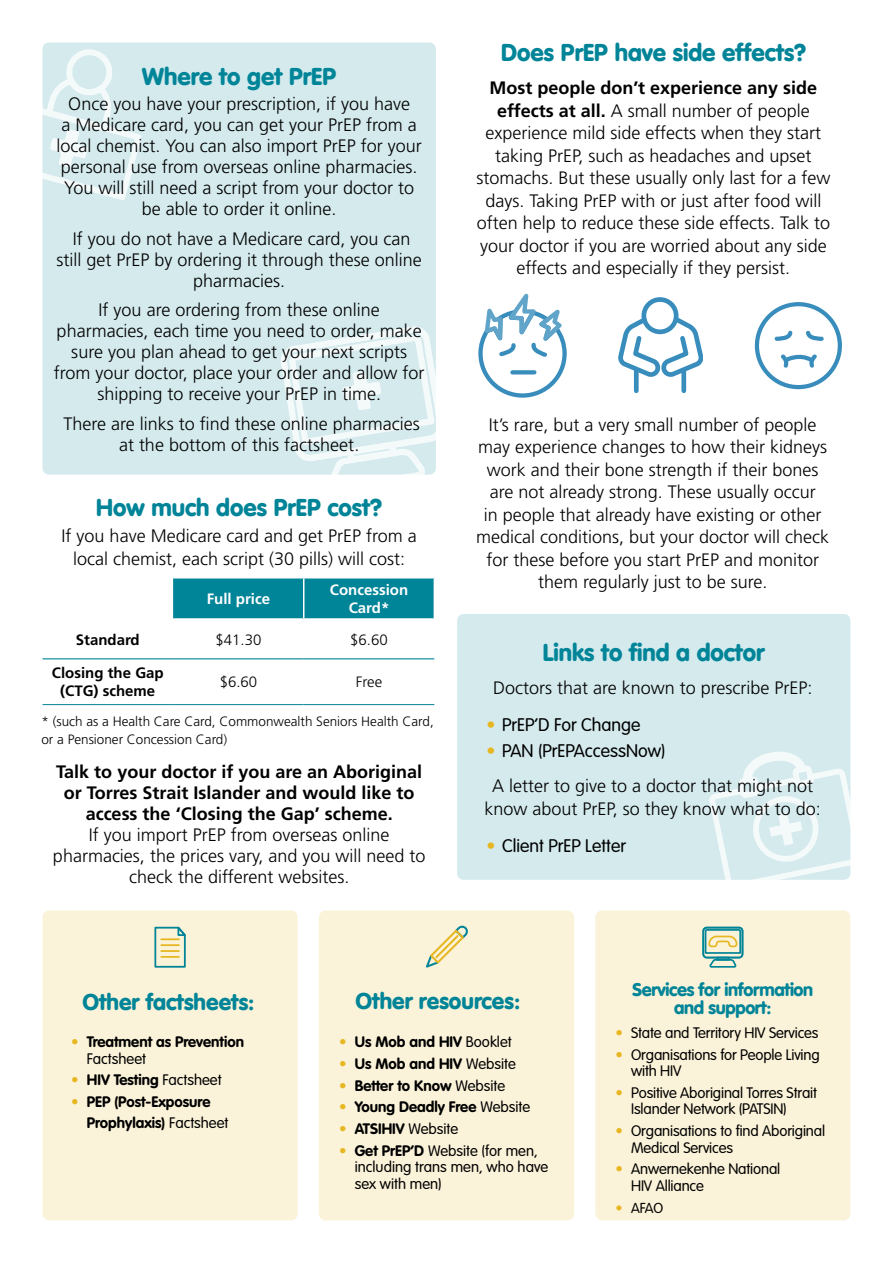
<style>
.page{position:relative;width:893px;height:1263px;background:#fff}
.page>*{position:absolute;margin:0;border:0;box-sizing:border-box;transform-origin:0 0}
.t1{font:900 24px "VAG Rounded";color:#008498}
.t2{font:900 22.5px "VAG Rounded";color:#008498}
.t3{font:300 18px/22.5px "Frutiger LT Std";color:#000;text-align:center}
.t4{font:700 18px/21px "Frutiger LT Std";color:#000;text-align:center}
.t5{font:300 18px "VAG Rounded";color:#000}
.t6{font:900 18px "VAG Rounded";letter-spacing:-.02em;color:#008498}
.t7{font:300 15px/16.5px "VAG Rounded";letter-spacing:-.01em;color:#000}
.t8{font:700 15px/16.5px "VAG Rounded";color:#000}
.t9{font:700 15px/18px "Frutiger LT Std";color:#000;text-align:center}
.t10{font:700 15px/18px "Frutiger LT Std";color:#fff;text-align:center}
.t11{font:300 15px "Frutiger LT Std";color:#000}
.t12{font:300 14.25px "VAG Rounded";color:#000}
.t13{font:300 13.5px/18px "Frutiger LT Std";color:#000}
.s1{font-weight:700}
.s2{color:#e7b721}
.s3{font-weight:300}
.s4{font-weight:700;color:#e7b721}
</style>
<div class="page">
<div style="left:43px;top:43px;width:393px;height:432px;background:#d4eaed;border-radius:6px"></div>
<div style="left:457px;top:614px;width:393px;height:266px;background:#d4eaed;border-radius:6px"></div>
<svg style="left:42px;top:49px;width:100px;height:152px"></svg>
<svg style="left:280px;top:326px;width:156px;height:149px"></svg>
<div style="left:173px;top:578px;width:261px;height:40px;background:#008498"></div>
<hr style="left:303px;top:578px;width:1px;height:40px;background:#fff">
<hr style="left:43px;top:704px;width:130px;height:1px;background:#008498">
<hr style="left:173px;top:704px;width:131px;height:1px;background:#008498">
<hr style="left:304px;top:704px;width:130px;height:1px;background:#008498">
<hr style="left:43px;top:658px;width:130px;height:1px;background:#008498">
<hr style="left:173px;top:658px;width:131px;height:1px;background:#008498">
<hr style="left:304px;top:658px;width:130px;height:1px;background:#008498">
<svg style="left:709px;top:749px;width:142px;height:131px"></svg>
<div style="left:43px;top:910px;width:255px;height:310px;background:#fbf3d9;border-radius:7px"></div>
<div style="left:319px;top:910px;width:255px;height:310px;background:#fbf3d9;border-radius:7px"></div>
<div style="left:595px;top:910px;width:255px;height:310px;background:#fbf3d9;border-radius:7px"></div>
<svg style="left:154px;top:927px;width:32px;height:41px"></svg>
<svg style="left:426px;top:925px;width:42px;height:43px"></svg>
<div style="left:702px;top:927px;width:41px;height:31px;border:2px solid #008498;border-radius:3px"></div>
<svg style="left:704px;top:928px;width:38px;height:40px"></svg>
<svg style="left:755px;top:302px;width:87px;height:87px"></svg>
<svg style="left:478px;top:294px;width:89px;height:104px"></svg>
<div style="left:641px;top:297px;width:37px;height:37px;border:5px solid #398dbc;border-radius:50%"></div>
<svg style="left:618px;top:313px;width:84px;height:66px"></svg>
<div style="left:634px;top:370px;width:5px;height:21px;background:#398dbc"></div>
<div style="left:681px;top:370px;width:5px;height:21px;background:#398dbc"></div>
<h1 class="t1" style="left:142px;top:62px;width:195px">Where to get PrEP</h1>
<p class="t3" style="left:56px;top:94px;width:367px;line-height:21px">Once you have your prescription, if you have<br>a Medicare card, you can get your PrEP from a local chemist. You can also import PrEP for your personal use from overseas online pharmacies.<br>You will still need a script from your doctor to be able to order it online.</p>
<p class="t3" style="left:56px;top:228px;width:367px;line-height:21px">If you do not have a Medicare card, you can still get PrEP by ordering it through these online pharmacies.</p>
<p class="t3" style="left:54px;top:300px;width:372px;line-height:21px">If you are ordering from these online pharmacies, each time you need to order, make sure you plan ahead to get your next scripts from your doctor, place your order and allow for shipping to receive your PrEP in time.</p>
<p class="t3" style="left:63px;top:413px;width:358px;line-height:21px">There are links to find these online pharmacies at the bottom of this factsheet.</p>
<h1 class="t1" style="left:96px;top:493px;width:287px">How much does PrEP cost?</h1>
<p class="t3" style="left:62px;top:525px;width:357px">If you have Medicare card and get PrEP from a local chemist, each script (30 pills) will cost:</p>
<p class="t10" style="left:207px;top:590px;width:65px">Full price</p>
<p class="t10" style="left:330px;top:581px;width:80px">Concession<br>Card*</p>
<p class="t9" style="left:76px;top:630px;width:65px">Standard</p>
<p class="t11" style="left:215px;top:631px;width:47px">$41.30</p>
<p class="t11" style="left:350px;top:631px;width:39px">$6.60</p>
<p class="t9" style="left:52px;top:664px;width:113px">Closing the Gap (CTG) scheme</p>
<p class="t11" style="left:220px;top:674px;width:39px">$6.60</p>
<p class="t11" style="left:356px;top:674px;width:28px">Free</p>
<p class="t13" style="left:41px;top:713px;width:394px">* (such as a Health Care Card, Commonwealth Seniors Health Card, or a Pensioner Concession Card)</p>
<p class="t4" style="left:56px;top:761px;width:367px">Talk to your doctor if you are an Aboriginal or Torres Strait Islander and would like to access the ‘Closing the Gap’ scheme.</p>
<p class="t3" style="left:53px;top:824px;width:374px;line-height:21px">If you import PrEP from overseas online pharmacies, the prices vary, and you will need to check the different websites.</p>
<h1 class="t1" style="left:501px;top:38px;width:306px">Does PrEP have side effects?</h1>
<p class="t3" style="left:476px;top:77px;width:356px"><span class="s1">Most people don’t experience any side effects at all.</span> A small number of people experience mild side effects when they start taking PrEP, such as headaches and upset stomachs. But these usually only last for a few days. Taking PrEP with or just after food will often help to reduce these side effects. Talk to your doctor if you are worried about any side effects and especially if they persist.</p>
<p class="t3" style="left:476px;top:413px;width:355px">It’s rare, but a very small number of people may experience changes to how their kidneys work and their bone strength if their bones are not already strong. These usually occur<br>in people that already have existing or other medical conditions, but your doctor will check for these before you start PrEP and monitor them regularly just to be sure.</p>
<h1 class="t1" style="left:543px;top:638px;width:223px">Links to find a doctor</h1>
<p class="t3" style="left:493px;top:677px;width:321px">Doctors that are known to prescribe PrEP:</p>
<p class="t5" style="left:486px;top:714px;width:156px"><span class="s2">•</span> PrEP’D For Change</p>
<p class="t5" style="left:486px;top:740px;width:181px"><span class="s2">•</span> PAN (PrEPAccessNow)</p>
<p class="t3" style="left:485px;top:775px;width:338px">A letter to give to a doctor that might not know about PrEP, so they know what to do:</p>
<p class="t5" style="left:486px;top:835px;width:141px"><span class="s2">•</span> Client PrEP Letter</p>
<p class="t6" style="left:632px;top:979px;width:182px">Services for information</p>
<p class="t2" style="left:356px;top:988px;width:166px">Other resources:</p>
<p class="t2" style="left:82px;top:989px;width:174px">Other factsheets:</p>
<p class="t6" style="left:674px;top:997px;width:99px">and support:</p>
<p class="t8" style="left:87px;top:1033px;width:159px;text-indent:-16px"><span class="s2">•</span> Treatment as Prevention<br><span class="s3">Factsheet</span></p>
<p class="t8" style="left:71px;top:1072px;width:152px"><span class="s2">•</span> HIV Testing <span class="s3">Factsheet</span></p>
<p class="t8" style="left:87px;top:1091px;width:143px;line-height:21px;text-indent:-16px"><span class="s2">•</span> PEP (Post-Exposure<br>Prophylaxis) <span class="s3">Factsheet</span></p>
<p class="t8" style="left:339px;top:1033px;width:174px"><span class="s2">•</span> Us Mob and HIV <span class="s3">Booklet</span></p>
<p class="t8" style="left:339px;top:1055px;width:178px"><span class="s2">•</span> Us Mob and HIV <span class="s3">Website</span></p>
<p class="t8" style="left:339px;top:1077px;width:168px"><span class="s2">•</span> Better to Know <span class="s3">Website</span></p>
<p class="t8" style="left:339px;top:1099px;width:193px"><span class="s2">•</span> Young Deadly Free <span class="s3">Website</span></p>
<p class="t8" style="left:339px;top:1120px;width:121px"><span class="s2">•</span> ATSIHIV <span class="s3">Website</span></p>
<p class="t7" style="left:355px;top:1142px;width:195px;text-indent:-16px"><span class="s4">•</span> <span class="s1">Get PrEP’D</span> Website (for men, including trans men, who have sex with men)</p>
<p class="t7" style="left:615px;top:1024px;width:205px"><span class="s2">•</span> State and Territory HIV Services</p>
<p class="t7" style="left:631px;top:1046px;width:190px;text-indent:-16px"><span class="s2">•</span> Organisations for People Living with HIV</p>
<p class="t7" style="left:631px;top:1084px;width:187px;text-indent:-16px"><span class="s2">•</span> Positive Aboriginal Torres Strait<br>Islander Network (PATSIN)</p>
<p class="t7" style="left:631px;top:1122px;width:195px;text-indent:-16px"><span class="s2">•</span> Organisations to find Aboriginal<br>Medical Services</p>
<p class="t7" style="left:631px;top:1161px;width:151px;text-indent:-16px"><span class="s2">•</span> Anwernekenhe National<br>HIV Alliance</p>
<p class="t12" style="left:615px;top:1199px;width:49px"><span class="s2">•</span> AFAO</p>
</div>
